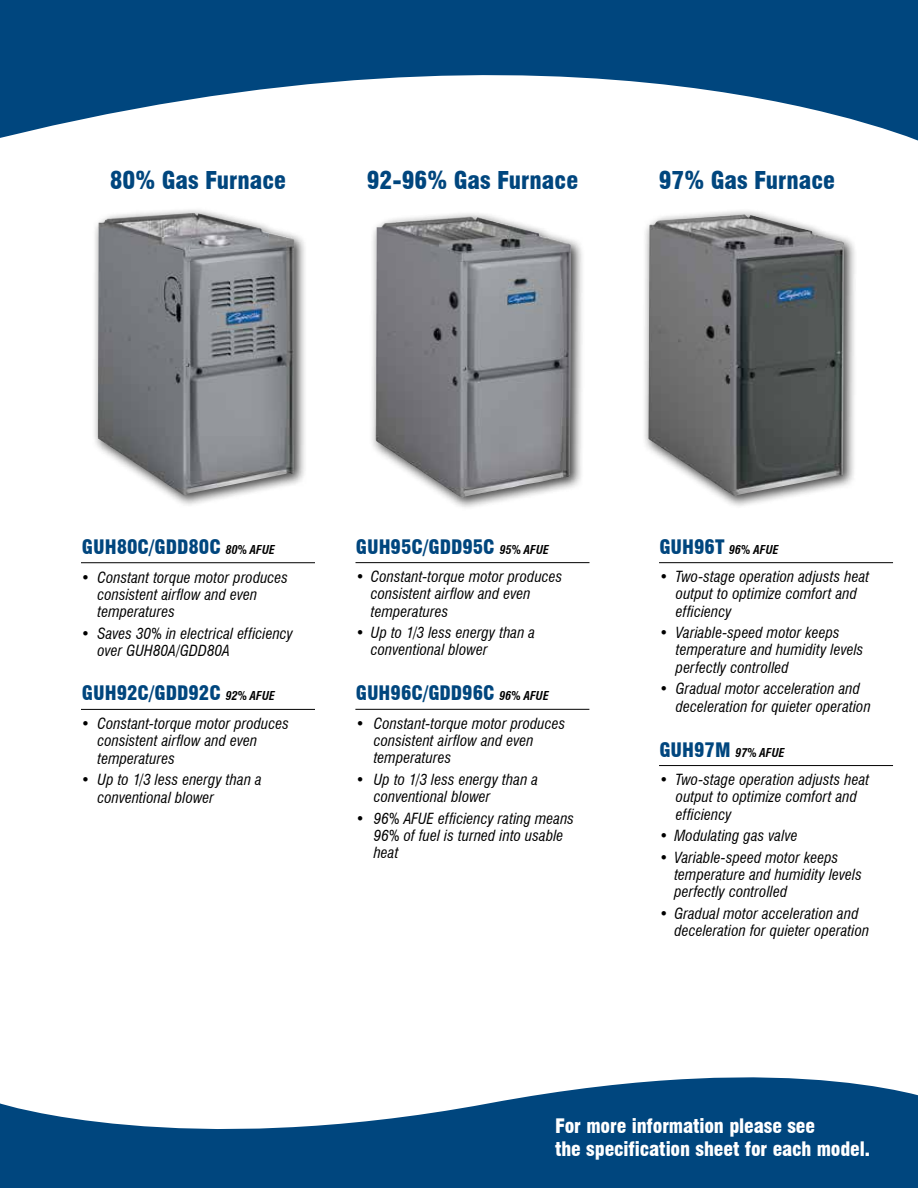
<style>
.page{position:relative;width:918px;height:1188px;background:#fff}
.page>*{position:absolute;margin:0;border:0;box-sizing:border-box;transform-origin:0 0}
.t1{font:900 condensed 24px "Swiss 721 BT";color:#00467e}
.t2{font:900 condensed 19.5px "Swiss 721 BT";color:#00467e}
.t3{font:900 condensed 19.5px/22.5px "Swiss 721 BT";letter-spacing:-.01em;color:#fff}
.t4{font:italic condensed 15px/17.2px "Swiss 721 BT";letter-spacing:.01em;color:#000}
.t5{font:italic 700 condensed 12px "Swiss 721 BT";color:#000}
.s1{font-weight:700;font-style:italic;font-size:12px;color:#000}
.s2{font-weight:900;font-style:normal;font-size:19.5px;color:#00467e}
</style>
<div class="page">
<svg style="left:0;top:0;width:918px;height:141px;fill:#00467e"></svg>
<svg style="left:0;top:1077px;width:918px;height:111px;fill:#00467e"></svg>
<div style="left:642px;top:208px;width:216px;height:301px;background:#000;opacity:.75"></div>
<img style="left:648px;top:214px;width:196px;height:282px">
<div style="left:369px;top:210px;width:216px;height:300px;background:#000;opacity:.75"></div>
<img style="left:375px;top:216px;width:196px;height:282px">
<hr style="left:81px;top:709px;width:234px;height:1px;background:#000">
<hr style="left:659px;top:562px;width:234px;height:1px;background:#000">
<div style="left:92px;top:206px;width:216px;height:302px;background:#000;opacity:.75"></div>
<img style="left:98px;top:213px;width:196px;height:282px">
<hr style="left:81px;top:562px;width:234px;height:1px;background:#000">
<hr style="left:356px;top:562px;width:234px;height:1px;background:#000">
<hr style="left:659px;top:765px;width:234px;height:1px;background:#000">
<hr style="left:355px;top:709px;width:234px;height:1px;background:#000">
<h1 class="t1" style="left:110px;top:166px;width:178px">80% Gas Furnace</h1>
<h1 class="t1" style="left:367px;top:166px;width:213px">92-96% Gas Furnace</h1>
<h1 class="t1" style="left:659px;top:166px;width:178px">97% Gas Furnace</h1>
<h2 class="t2" style="left:82px;top:535px;width:195px">GUH80C/GDD80C <span class="s1">80% AFUE</span></h2>
<p class="t5" style="left:659px;top:542px;width:121px"><span class="s2">GUH96T</span> 96% AFUE</p>
<p class="t4" style="left:98px;top:568px;width:192px;text-indent:-16px">• Constant torque motor produces consistent airflow and even temperatures</p>
<p class="t4" style="left:98px;top:625px;width:197px;text-indent:-16px">• Saves 30% in electrical efficiency over GUH80A/GDD80A</p>
<h2 class="t2" style="left:356px;top:535px;width:195px">GUH95C/GDD95C <span class="s1">95% AFUE</span></h2>
<p class="t4" style="left:371px;top:568px;width:193px;text-indent:-15px">• Constant-torque motor produces consistent airflow and even temperatures</p>
<p class="t4" style="left:371px;top:624px;width:166px;text-indent:-15px">• Up to 1/3 less energy than a conventional blower</p>
<p class="t4" style="left:676px;top:568px;width:195px;text-indent:-16px">• Two-stage operation adjusts heat output to optimize comfort and efficiency</p>
<p class="t4" style="left:676px;top:624px;width:189px;text-indent:-16px">• Variable-speed motor keeps temperature and humidity levels perfectly controlled</p>
<p class="t4" style="left:676px;top:680px;width:196px;text-indent:-16px">• Gradual motor acceleration and deceleration for quieter operation</p>
<h2 class="t2" style="left:82px;top:682px;width:195px">GUH92C/GDD92C <span class="s1">92% AFUE</span></h2>
<p class="t4" style="left:98px;top:715px;width:193px;text-indent:-16px">• Constant-torque motor produces consistent airflow and even temperatures</p>
<p class="t4" style="left:98px;top:771px;width:166px;text-indent:-16px">• Up to 1/3 less energy than a conventional blower</p>
<h2 class="t2" style="left:356px;top:682px;width:195px">GUH96C/GDD96C <span class="s1">96% AFUE</span></h2>
<p class="t4" style="left:374px;top:715px;width:193px;text-indent:-18px">• Constant-torque motor produces consistent airflow and even temperatures</p>
<p class="t4" style="left:374px;top:771px;width:166px;text-indent:-18px">• Up to 1/3 less energy than a conventional blower</p>
<p class="t4" style="left:374px;top:810px;width:202px;text-indent:-18px">• 96% AFUE efficiency rating means<br>96% of fuel is turned into usable heat</p>
<p class="t5" style="left:659px;top:745px;width:127px"><span class="s2">GUH97M</span> 97% AFUE</p>
<p class="t4" style="left:676px;top:771px;width:195px;text-indent:-16px">• Two-stage operation adjusts heat output to optimize comfort and efficiency</p>
<p class="t4" style="left:659px;top:827px;width:140px">• Modulating gas valve</p>
<p class="t4" style="left:674px;top:849px;width:189px;text-indent:-15px">• Variable-speed motor keeps temperature and humidity levels perfectly controlled</p>
<p class="t4" style="left:674px;top:905px;width:196px;text-indent:-15px">• Gradual motor acceleration and deceleration for quieter operation</p>
<h2 class="t3" style="left:555px;top:1115px;width:317px">For more information please see<br>the specification sheet for each model.</h2>
</div>
